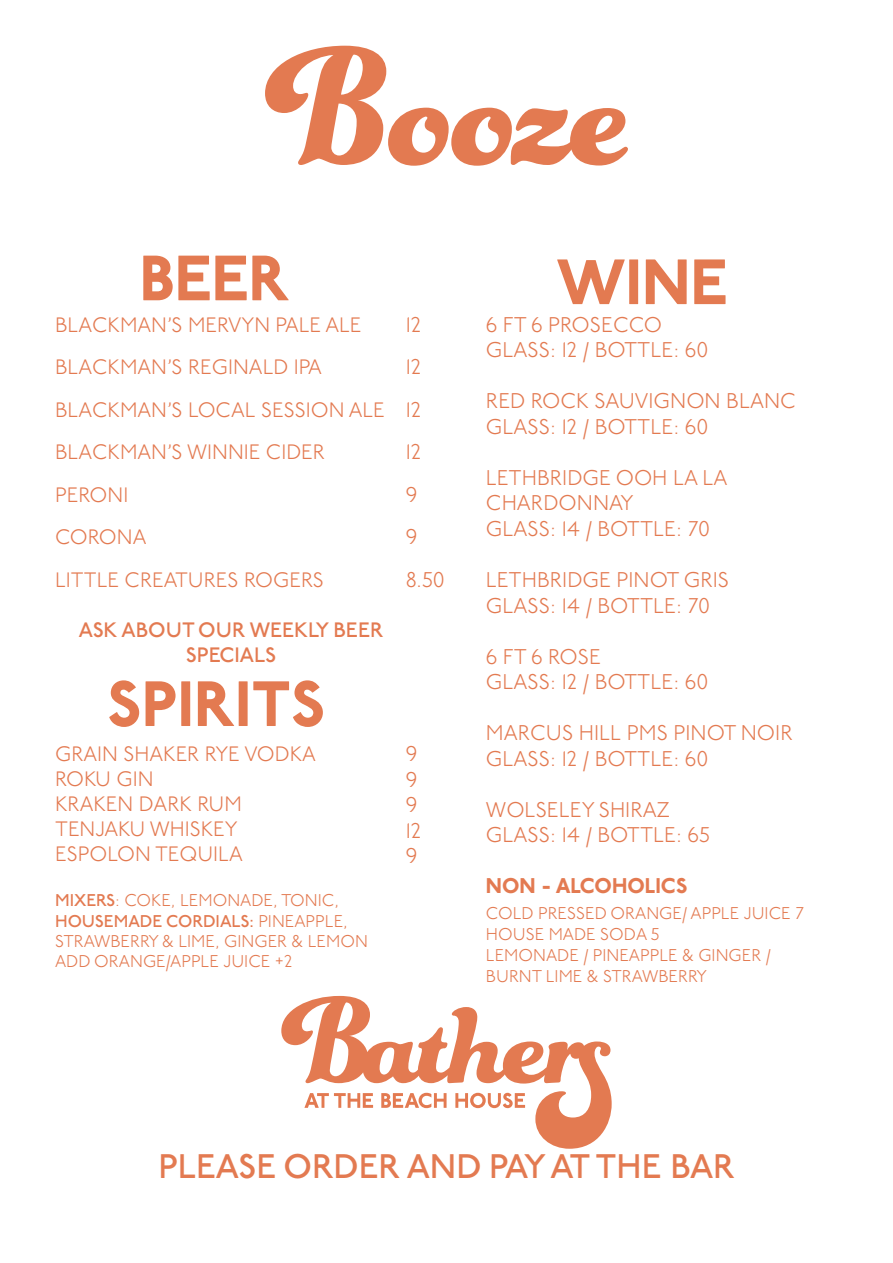
<style>
.page{position:relative;width:893px;height:1263px;background:#fff}
.page>*{position:absolute;margin:0;border:0;box-sizing:border-box;transform-origin:0 0}
.t1{font:34.05px "P22 Underground P Cp";color:#e37a51}
.t2{font:300 21.3px/25.5px "P22 Underground";color:#e37a51}
.t3{font:21.3px "P22 Underground Hv P";color:#e37a51}
.t4{font:300 20.85px/42.5px "P22 Underground";color:#e37a51}
.t5{font:20.85px/25px "P22 Underground P Cp";color:#e37a51;text-align:center}
.t6{font:300 16.95px/21.3px "P22 Underground";color:#e37a51}
.t7{font:16.95px "P22 Underground P Cp";color:#e37a51}
.s1{font-family:"P22 Underground P Cp";font-weight:400}
.s2{font-family:"P22 Underground";font-weight:300}
</style>
<div class="page">
<svg style="left:265px;top:46px;width:363px;height:120px"></svg>
<svg style="left:281px;top:996px;width:331px;height:153px"></svg>
<svg style="left:304px;top:1093px;width:69px;height:15px"></svg>
<svg style="left:381px;top:1093px;width:66px;height:15px"></svg>
<svg style="left:455px;top:1093px;width:70px;height:15px"></svg>
<svg style="left:109px;top:680px;width:30px;height:47px"></svg>
<svg style="left:146px;top:681px;width:44px;height:45px"></svg>
<svg style="left:198px;top:680px;width:125px;height:47px"></svg>
<svg style="left:143px;top:256px;width:146px;height:44px"></svg>
<svg style="left:557px;top:259px;width:81px;height:45px"></svg>
<svg style="left:646px;top:259px;width:41px;height:45px"></svg>
<svg style="left:694px;top:259px;width:31px;height:45px"></svg>
<p class="t4" style="left:55px;top:304px;width:331px">BLACKMAN’S MERVYN PALE ALE<br>BLACKMAN’S REGINALD IPA<br>BLACKMAN’S LOCAL SESSION ALE<br>BLACKMAN’S WINNIE CIDER<br>PERONI<br>CORONA<br>LITTLE CREATURES ROGERS</p>
<p class="t5" style="left:79px;top:618px;width:306px">ASK ABOUT OUR WEEKLY BEER<br>SPECIALS</p>
<p class="t2" style="left:406px;top:304px;width:41px;line-height:42.5px">12<br>12<br>12<br>12<br>9<br>9<br>8.50</p>
<p class="t4" style="left:55px;top:742px;width:262px;line-height:25px">GRAIN SHAKER RYE VODKA<br>ROKU GIN<br>KRAKEN DARK RUM<br>TENJAKU WHISKEY<br>ESPOLON TEQUILA</p>
<p class="t6" style="left:55px;top:890px;width:286px"><span class="s1">MIXERS</span>: COKE, LEMONADE, TONIC,</p>
<p class="t7" style="left:55px;top:911px;width:294px">HOUSEMADE CORDIALS: <span class="s2">PINEAPPLE,</span></p>
<p class="t6" style="left:55px;top:932px;width:314px;line-height:20.4px">STRAWBERRY &amp; LIME, GINGER &amp; LEMON<br>ADD ORANGE/APPLE JUICE +2</p>
<p class="t2" style="left:406px;top:742px;width:17px">9<br>9<br>9<br>12<br>9</p>
<p class="t2" style="left:486px;top:313px;width:224px">6 FT 6 PROSECCO<br>GLASS: 12 / BOTTLE: 60</p>
<p class="t2" style="left:486px;top:389px;width:312px">RED ROCK SAUVIGNON BLANC<br>GLASS: 12 / BOTTLE: 60</p>
<p class="t2" style="left:486px;top:466px;width:243px">LETHBRIDGE OOH LA LA<br>CHARDONNAY<br>GLASS: 14 / BOTTLE: 70</p>
<p class="t2" style="left:486px;top:568px;width:245px">LETHBRIDGE PINOT GRIS<br>GLASS: 14 / BOTTLE: 70</p>
<p class="t2" style="left:486px;top:644px;width:224px">6 FT 6 ROSE<br>GLASS: 12 / BOTTLE: 60</p>
<p class="t2" style="left:486px;top:721px;width:308px">MARCUS HILL PMS PINOT NOIR<br>GLASS: 12 / BOTTLE: 60</p>
<p class="t2" style="left:486px;top:797px;width:226px">WOLSELEY SHIRAZ<br>GLASS: 14 / BOTTLE: 65</p>
<p class="t3" style="left:486px;top:873px;width:203px">NON - ALCOHOLICS</p>
<p class="t6" style="left:486px;top:903px;width:320px">COLD PRESSED ORANGE/ APPLE JUICE 7<br>HOUSE MADE SODA 5<br>LEMONADE / PINEAPPLE &amp; GINGER /<br>BURNT LIME &amp; STRAWBERRY</p>
<h1 class="t1" style="left:158px;top:1148px;width:578px">PLEASE ORDER AND PAY AT THE BAR</h1>
</div>
